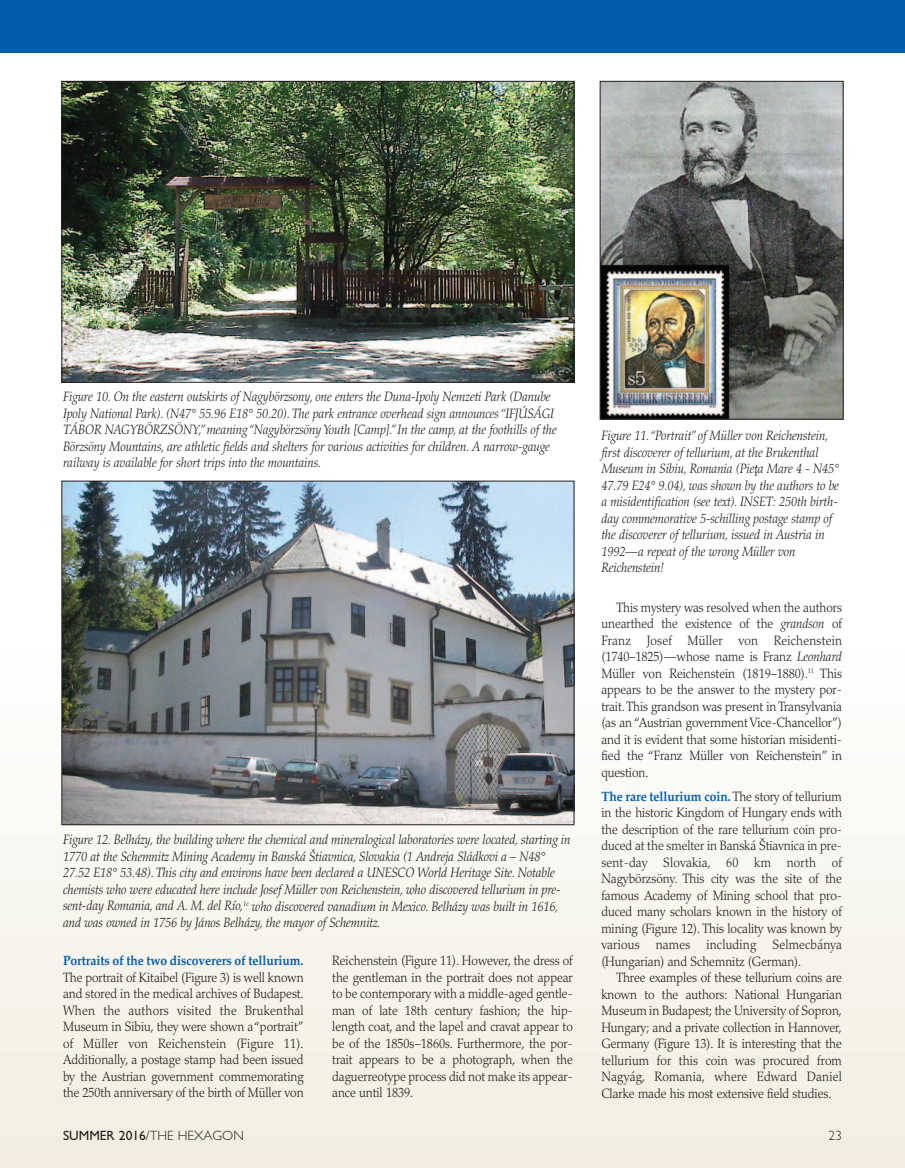
<style>
.page{position:relative;width:905px;height:1168px;background:#fff}
.page>*{position:absolute;margin:0;border:0;box-sizing:border-box;transform-origin:0 0}
.t1{font:300 13.5px/16.5px "Palatino";letter-spacing:-.005em;color:#231f20;text-align:justify;scale:.9 1}
.t2{font:italic 300 13.5px/16.5px "Palatino";letter-spacing:-.005em;color:#231f20;scale:.9 1}
.t3{font:13.5px "Palatino Bold Os F";letter-spacing:-.005em;color:#015dab;scale:.9 1}
.t4{font:300 13.5px "Gill Sans";color:#231f20}
.s1{font-family:"Alegreya";font-weight:400}
.s2{font-style:italic}
.s3{font-family:"Palatino";font-weight:300;color:#231f20}
.s4{font-weight:400}
</style>
<div class="page">
<div style="left:0;top:648px;width:904px;height:520px;background:linear-gradient(to bottom,#fbfbfb,#f2eee0)"></div>
<div style="left:0;top:0;width:904px;height:52px;background:#015dab"></div>
<img style="left:64px;top:83px;width:508px;height:298px">
<div style="left:62px;top:81px;width:512px;height:302px;border:1px solid #231f20"></div>
<img style="left:602px;top:83px;width:239px;height:334px">
<div style="left:600px;top:81px;width:243px;height:338px;border:1px solid #231f20"></div>
<img style="left:63px;top:483px;width:509px;height:340px">
<p class="t2" style="left:63px;top:390px;width:550px">Figure 10. On the eastern outskirts of Nagybörzsony, one enters the Duna-Ipoly Nemzeti Park (Danube Ipoly National Park). (N47° 55.96 E18° 50.20). The park entrance overhead sign announces “IFJÚSÁGI TÁBOR NAGYBÖRZSÖNY,” meaning “Nagybörzsöny Youth [Camp].” In the camp, at the foothills of the Börzsöny Mountains, are athletic fields and shelters for various activities for children. A narrow-gauge railway is available for short trips into the mountains.</p>
<p class="t2" style="left:63px;top:833px;width:565px">Figure 12. Belházy, the building where the chemical and mineralogical laboratories were located, starting in 1770 at the Schemnitz Mining Academy in Banská Štiavnica, Slovakia (1 Andreja Sládkovi a – N48° 27.52 E18° 53.48). This city and environs have been declared a UNESCO World Heritage Site. Notable chemists who were educated here include Josef Müller von Reichenstein, who discovered tellurium in pre&shy;sent-day Romania, and A. M. del Río,<sup>1e</sup> who discovered vanadium in Mexico. Belházy was built in 1616, and was owned in 1756 by János Belházy, the mayor of Schemnitz.</p>
<p class="t3" style="left:63px;top:956px;width:269px">Portraits of the two discoverers of tellurium.</p>
<p class="t1" style="left:63px;top:970px;width:269px">The portrait of Kitaibel (Figure 3) is well known and stored in the medical archives of Budapest.<br>When the authors visited the Brukenthal Museum in Sibiu, they were shown a “portrait” of Müller von Reichenstein (Figure 11).<br>Additionally, a postage stamp had been issued by the Austrian government commemorating the 250th anniversary of the birth of Müller von</p>
<p class="t1" style="left:332px;top:954px;width:269px">Reichenstein (Figure 11). However, the dress of the gentleman in the portrait does not appear to be contemporary with a middle-aged gentle&shy;man of late 18th century fashion; the hip&shy;length coat, and the lapel and cravat appear to be of the 1850s–1860s. Furthermore, the por&shy;trait appears to be a photograph, when the daguerreotype process did not make its appear&shy;ance until 1839.</p>
<p class="t2" style="left:601px;top:429px;width:265px">Figure 11. “Portrait” of Müller von Reichenstein, first discoverer of tellurium, at the Brukenthal Museum in Sibiu, Romania (Pie<span class="s1">ţ</span>a Mare 4 - N45° 47.79 E24° 9.04), was shown by the authors to be a misidentification (see text). INSET: 250th birth&shy;day commemorative 5-schilling postage stamp of the discoverer of tellurium, issued in Austria in 1992—a repeat of the wrong Müller von Reichenstein!</p>
<p class="t1" style="left:601px;top:600px;width:269px;text-indent:15px">This mystery was resolved when the authors unearthed the existence of the <span class="s2">grandson</span> of Franz Josef Müller von Reichenstein (1740–1825)—whose name is Franz <span class="s2">Leonhard </span>Müller von Reichenstein (1819–1880).<sup>11</sup> This appears to be the answer to the mystery por&shy;trait. This grandson was present in Transylvania (as an “Austrian government Vice-Chancellor”) and it is evident that some historian misidenti&shy;fied the “Franz Müller von Reichenstein” in question.</p>
<p class="t3" style="left:601px;top:791px;width:269px">The rare tellurium coin. <span class="s3">The story of tellurium</span></p>
<p class="t1" style="left:601px;top:806px;width:269px">in the historic Kingdom of Hungary ends with the description of the rare tellurium coin pro&shy;duced at the smelter in Banská Štiavnica in pre&shy;sent-day Slovakia, 60 km north of Nagybörzsöny. This city was the site of the famous Academy of Mining school that pro&shy;duced many scholars known in the history of mining (Figure 12). This locality was known by various names including Selmecbánya (Hungarian) and Schemnitz (German).</p>
<p class="t1" style="left:601px;top:971px;width:269px;text-indent:15px">Three examples of these tellurium coins are known to the authors: National Hungarian Museum in Budapest; the University of Sopron, Hungary; and a private collection in Hannover, Germany (Figure 13). It is interesting that the tellurium for this coin was procured from Nagyág, Romania, where Edward Daniel Clarke made his most extensive field studies.</p>
<p class="t4" style="left:63px;top:1128px;width:182px"><span class="s4">SUMMER 2016</span>/THE HEXAGON</p>
<p class="t4" style="left:828px;top:1128px;width:15px">23</p>
</div>
